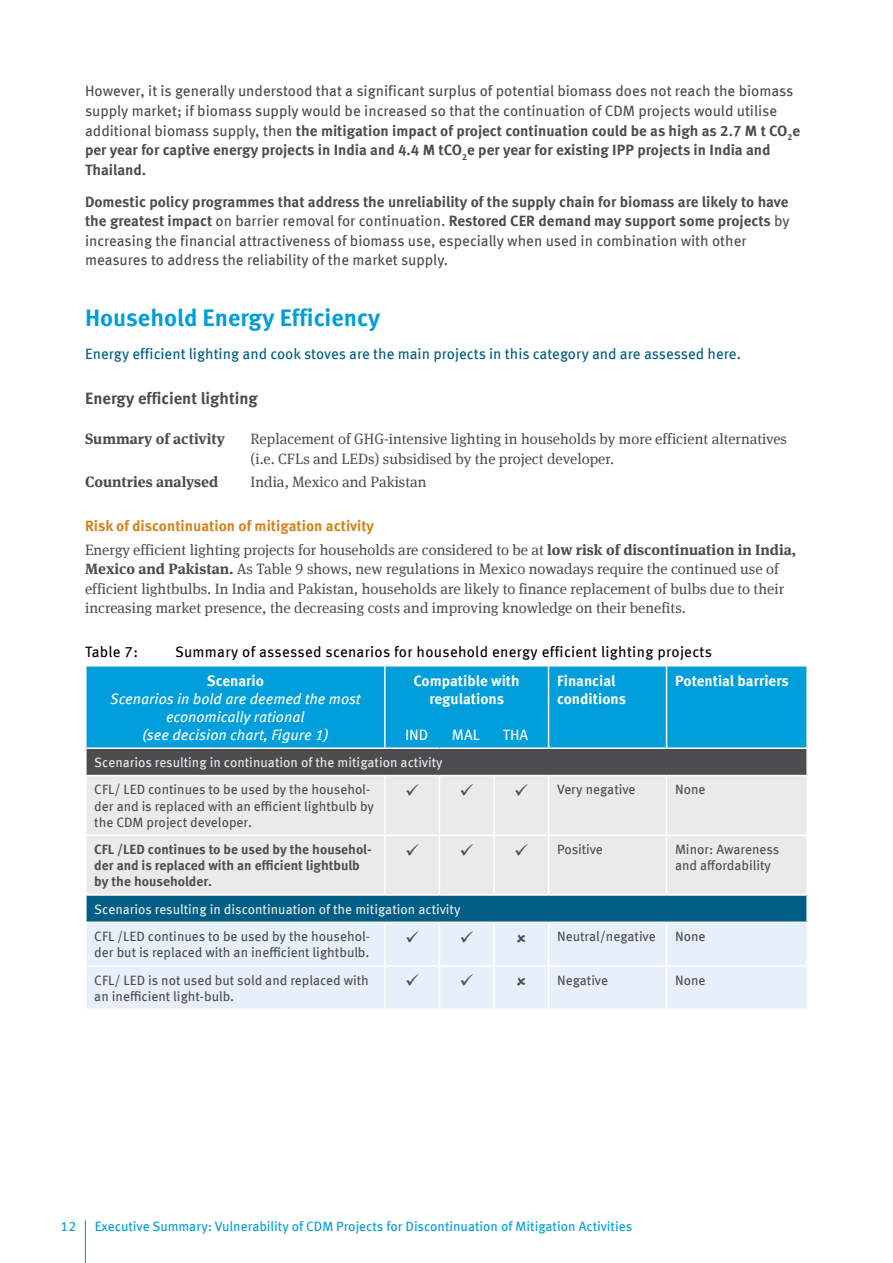
<style>
.page{position:relative;width:893px;height:1263px;background:#fff}
.page>*{position:absolute;margin:0;border:0;box-sizing:border-box;transform-origin:0 0}
.Überschrift_1{font:700 24px "Meta Offc";color:#009edb}
.Überschrift_4{font:700 16.5px "Meta Offc";color:#4d4d4f}
.Fließtext{font:15px/19.5px "Meta Offc";color:#4d4d4f}
.Fließtext-2{font:15px/19.5px "Meta Serif Offc";color:#4d4d4f}
.Fließtext-3{font:15px "Meta Offc";color:#005e85}
.Tabellenkopf{font:italic 15px/18px "Meta Offc";color:#fff;text-align:center}
.t1{font:15px "Meta Offc";letter-spacing:.02em;color:#000}
.Tabellenkopf-2{font:700 15px/18px "Meta Offc";color:#fff;text-align:center}
.Überschrift_5{font:700 15px "Meta Offc";color:#d68119}
.Fließtext-4{font:700 15px "Meta Serif Offc";color:#4d4d4f}
.Tabellenkopf-3{font:15px "Meta Offc";color:#fff}
.Tabelle{font:13.5px/16.2px "Meta Offc";color:#4d4d4f}
.Tabelle-2{font:13.5px "Meta Offc";color:#ebebec}
.Tabelle-3{font:700 13.5px/16.2px "Meta Offc";color:#4d4d4f}
.t2{font:13.5px "Meta Offc";color:#009edb}
.s1{font-weight:700}
</style>
<div class="page">
<hr style="left:85px;top:1220px;width:1px;height:43px;background:#009edb">
<div style="left:87px;top:666px;width:719px;height:81px;background:#009edb"></div>
<div style="left:86px;top:748px;width:721px;height:27px;background:#4d4d4f"></div>
<div style="left:87px;top:776px;width:719px;height:118px;background:#eaeaeb"></div>
<div style="left:86px;top:895px;width:721px;height:27px;background:#005e85"></div>
<div style="left:87px;top:923px;width:719px;height:85px;background:#e7f0fa"></div>
<hr style="left:384px;top:666px;width:2px;height:81px;background:#fff">
<hr style="left:548px;top:666px;width:1px;height:81px;background:#fff">
<hr style="left:666px;top:666px;width:1px;height:81px;background:#fff">
<hr style="left:85px;top:747px;width:300px;height:2px;background:#fff">
<hr style="left:85px;top:749px;width:2px;height:26px;background:#fff">
<hr style="left:385px;top:747px;width:54px;height:2px;background:#fff">
<hr style="left:439px;top:747px;width:55px;height:2px;background:#fff">
<hr style="left:494px;top:747px;width:55px;height:2px;background:#fff">
<hr style="left:549px;top:747px;width:117px;height:2px;background:#fff">
<hr style="left:666px;top:747px;width:142px;height:2px;background:#fff">
<hr style="left:806px;top:749px;width:2px;height:26px;background:#fff">
<hr style="left:384px;top:776px;width:2px;height:58px;background:#fff">
<hr style="left:439px;top:776px;width:1px;height:58px;background:#fff">
<hr style="left:493px;top:776px;width:2px;height:58px;background:#fff">
<hr style="left:548px;top:776px;width:1px;height:58px;background:#fff">
<hr style="left:666px;top:776px;width:1px;height:58px;background:#fff">
<hr style="left:85px;top:834px;width:300px;height:2px;background:#fff">
<hr style="left:385px;top:834px;width:54px;height:2px;background:#fff">
<hr style="left:384px;top:836px;width:2px;height:58px;background:#fff">
<hr style="left:439px;top:834px;width:55px;height:2px;background:#fff">
<hr style="left:439px;top:836px;width:1px;height:58px;background:#fff">
<hr style="left:494px;top:834px;width:55px;height:2px;background:#fff">
<hr style="left:493px;top:836px;width:2px;height:58px;background:#fff">
<hr style="left:549px;top:834px;width:117px;height:2px;background:#fff">
<hr style="left:548px;top:836px;width:1px;height:58px;background:#fff">
<hr style="left:666px;top:834px;width:142px;height:2px;background:#fff">
<hr style="left:666px;top:836px;width:1px;height:58px;background:#fff">
<hr style="left:85px;top:894px;width:300px;height:2px;background:#fff">
<hr style="left:85px;top:896px;width:2px;height:25px;background:#fff">
<hr style="left:385px;top:894px;width:54px;height:2px;background:#fff">
<hr style="left:439px;top:894px;width:55px;height:2px;background:#fff">
<hr style="left:494px;top:894px;width:55px;height:2px;background:#fff">
<hr style="left:549px;top:894px;width:117px;height:2px;background:#fff">
<hr style="left:666px;top:894px;width:142px;height:2px;background:#fff">
<hr style="left:806px;top:896px;width:2px;height:25px;background:#fff">
<hr style="left:85px;top:921px;width:300px;height:2px;background:#fff">
<hr style="left:385px;top:921px;width:54px;height:2px;background:#fff">
<hr style="left:384px;top:923px;width:2px;height:42px;background:#fff">
<hr style="left:439px;top:921px;width:55px;height:2px;background:#fff">
<hr style="left:439px;top:923px;width:1px;height:42px;background:#fff">
<hr style="left:494px;top:921px;width:55px;height:2px;background:#fff">
<hr style="left:493px;top:923px;width:2px;height:42px;background:#fff">
<hr style="left:549px;top:921px;width:117px;height:2px;background:#fff">
<hr style="left:548px;top:923px;width:1px;height:42px;background:#fff">
<hr style="left:666px;top:921px;width:142px;height:2px;background:#fff">
<hr style="left:666px;top:923px;width:1px;height:42px;background:#fff">
<hr style="left:85px;top:965px;width:300px;height:1px;background:#fff">
<hr style="left:385px;top:965px;width:54px;height:1px;background:#fff">
<hr style="left:384px;top:966px;width:2px;height:42px;background:#fff">
<hr style="left:439px;top:965px;width:55px;height:1px;background:#fff">
<hr style="left:439px;top:966px;width:1px;height:42px;background:#fff">
<hr style="left:494px;top:965px;width:55px;height:1px;background:#fff">
<hr style="left:493px;top:966px;width:2px;height:42px;background:#fff">
<hr style="left:549px;top:965px;width:117px;height:1px;background:#fff">
<hr style="left:548px;top:966px;width:1px;height:42px;background:#fff">
<hr style="left:666px;top:965px;width:142px;height:1px;background:#fff">
<hr style="left:666px;top:966px;width:1px;height:42px;background:#fff">
<svg style="left:517px;top:934px;width:9px;height:8px"></svg>
<svg style="left:517px;top:977px;width:9px;height:8px"></svg>
<svg style="left:406px;top:784px;width:13px;height:12px"></svg>
<svg style="left:461px;top:784px;width:12px;height:12px"></svg>
<svg style="left:515px;top:784px;width:13px;height:12px"></svg>
<svg style="left:406px;top:844px;width:13px;height:11px"></svg>
<svg style="left:461px;top:844px;width:12px;height:11px"></svg>
<svg style="left:515px;top:844px;width:13px;height:11px"></svg>
<svg style="left:406px;top:931px;width:13px;height:11px"></svg>
<svg style="left:461px;top:931px;width:12px;height:11px"></svg>
<svg style="left:406px;top:974px;width:13px;height:12px"></svg>
<svg style="left:461px;top:974px;width:12px;height:12px"></svg>
<p class="Fließtext" style="left:85px;top:82px;width:717px">However, it is generally understood that a significant surplus of potential biomass does not reach the biomass supply market; if biomass supply would be increased so that the continuation of CDM projects would utilise additional biomass supply, then <span class="s1">the mitigation impact of project continuation could be as high as 2.7 M t CO</span><sub>2</sub><span class="s1">e per year for captive energy projects in India and 4.4 M tCO</span><sub>2</sub><span class="s1">e per year for existing IPP projects in India and Thailand.</span></p>
<p class="Fließtext" style="left:85px;top:192px;width:706px"><span class="s1">Domestic policy programmes that address the unreliability of the supply chain for biomass are likely to have the greatest impact</span> on barrier removal for continuation. <span class="s1">Restored CER demand may support some projects</span> by increasing the financial attractiveness of biomass use, especially when used in combination with other measures to address the reliability of the market supply.</p>
<h1 class="Überschrift_1" style="left:85px;top:304px;width:297px">Household Energy Efficiency</h1>
<p class="Fließtext-3" style="left:85px;top:344px;width:658px">Energy efficient lighting and cook stoves are the main projects in this category and are assessed here.</p>
<h4 class="Überschrift_4" style="left:85px;top:388px;width:174px">Energy efficient lighting</h4>
<p class="Fließtext-4" style="left:85px;top:430px;width:141px">Summary of activity</p>
<p class="Fließtext-2" style="left:250px;top:430px;width:538px">Replacement of GHG-intensive lighting in households by more efficient alternatives (i.e. CFLs and LEDs) subsidised by the project developer.</p>
<p class="Fließtext-4" style="left:85px;top:473px;width:135px">Countries analysed</p>
<p class="Fließtext-2" style="left:250px;top:473px;width:178px">India, Mexico and Pakistan</p>
<h5 class="Überschrift_5" style="left:85px;top:517px;width:291px">Risk of discontinuation of mitigation activity</h5>
<p class="Fließtext-2" style="left:85px;top:540px;width:713px">Energy efficient lighting projects for households are considered to be at <span class="s1">low risk of discontinuation in India, Mexico and Pakistan.</span> As Table 9 shows, new regulations in Mexico nowadays require the continued use of efficient lightbulbs. In India and Pakistan, households are likely to finance replacement of bulbs due to their increasing market presence, the decreasing costs and improving knowledge on their benefits.</p>
<p class="t1" style="left:85px;top:642px;width:55px">Table 7:</p>
<p class="t1" style="left:175px;top:642px;width:538px">Summary of assessed scenarios for household energy efficient lighting projects</p>
<p class="Tabellenkopf-2" style="left:207px;top:672px;width:59px">Scenario</p>
<p class="Tabellenkopf" style="left:110px;top:690px;width:252px">Scenarios in bold are deemed the most economically rational<br>(see decision chart, Figure 1)</p>
<p class="Tabellenkopf-2" style="left:414px;top:672px;width:108px">Compatible with regulations</p>
<p class="Tabellenkopf-3" style="left:405px;top:726px;width:25px">IND</p>
<p class="Tabellenkopf-3" style="left:452px;top:726px;width:29px">MAL</p>
<p class="Tabellenkopf-3" style="left:503px;top:726px;width:27px">THA</p>
<p class="Tabellenkopf-2" style="left:557px;top:672px;width:71px;text-align:left">Financial conditions</p>
<p class="Tabellenkopf-2" style="left:675px;top:672px;width:115px">Potential barriers</p>
<p class="Tabelle-2" style="left:94px;top:754px;width:350px">Scenarios resulting in continuation of the mitigation activity</p>
<p class="Tabelle" style="left:94px;top:782px;width:281px">CFL/ LED continues to be used by the househol&shy;der and is replaced with an efficient lightbulb by the CDM project developer.</p>
<p class="Tabelle" style="left:557px;top:782px;width:80px">Very negative</p>
<p class="Tabelle" style="left:675px;top:782px;width:32px">None</p>
<p class="Tabelle-3" style="left:94px;top:842px;width:279px">CFL /LED continues to be used by the househol&shy;der and is replaced with an efficient lightbulb by the householder.</p>
<p class="Tabelle" style="left:557px;top:841px;width:47px">Positive</p>
<p class="Tabelle" style="left:675px;top:841px;width:106px">Minor: Awareness and affordability</p>
<p class="Tabelle-2" style="left:94px;top:901px;width:368px">Scenarios resulting in discontinuation of the mitigation activity</p>
<p class="Tabelle" style="left:94px;top:929px;width:277px">CFL /LED continues to be used by the househol&shy;der but is replaced with an inefficient lightbulb.</p>
<p class="Tabelle" style="left:557px;top:929px;width:100px">Neutral/negative</p>
<p class="Tabelle" style="left:675px;top:929px;width:32px">None</p>
<p class="Tabelle" style="left:94px;top:972px;width:276px">CFL/ LED is not used but sold and replaced with an inefficient light-bulb.</p>
<p class="Tabelle" style="left:557px;top:972px;width:53px">Negative</p>
<p class="Tabelle" style="left:675px;top:972px;width:32px">None</p>
<p class="t2" style="left:61px;top:1218px;width:17px">12</p>
<p class="t2" style="left:95px;top:1218px;width:539px">Executive Summary: Vulnerability of CDM Projects for Discontinuation of Mitigation Activities</p>
</div>
